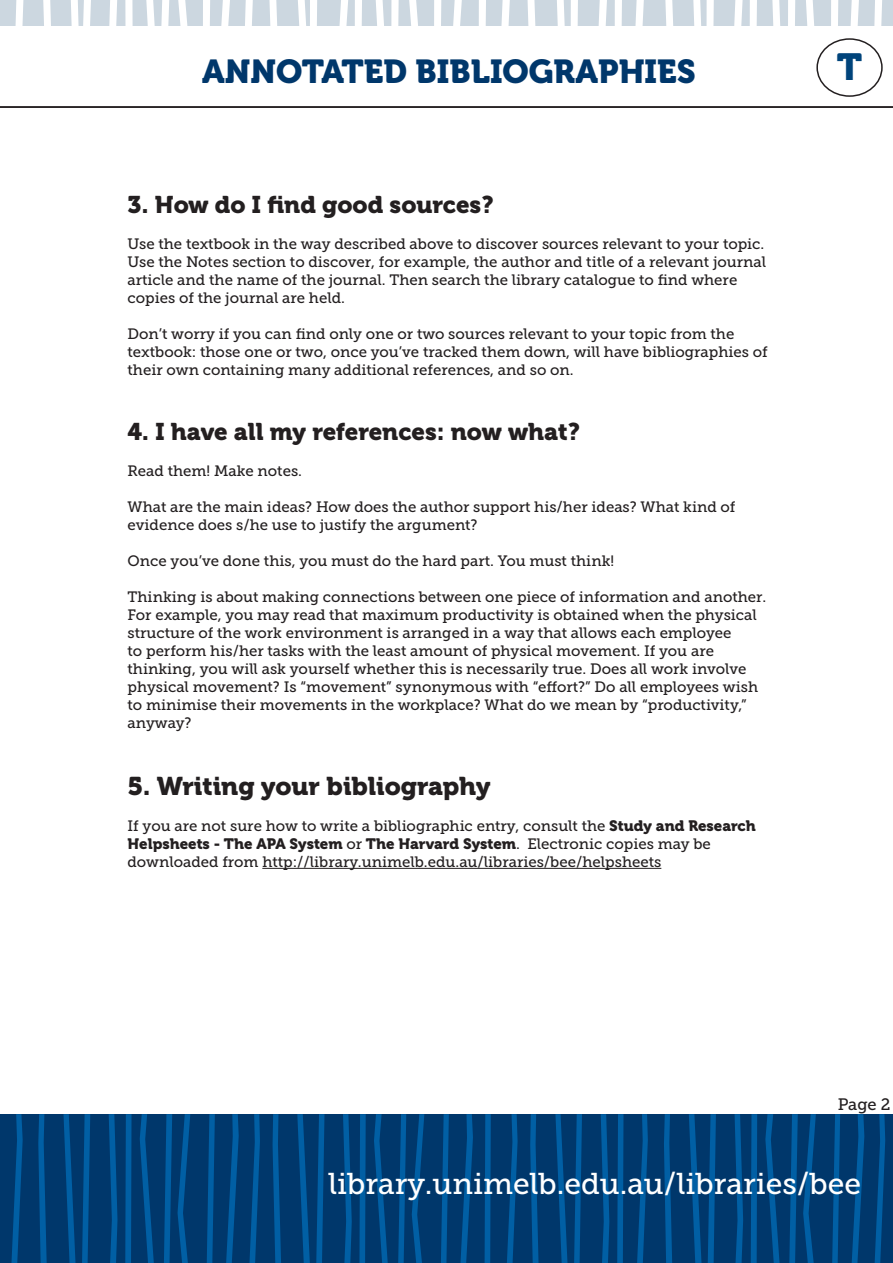
<style>
.page{position:relative;width:893px;height:1263px;background:#fff}
.page>*{position:absolute;margin:0;border:0;box-sizing:border-box;transform-origin:0 0}
.t1{font:37.5px "Museo 900";color:#00447b}
.t2{font:33px "Museo 900";color:#00376b}
.t3{font:30px "Museo Slab 500";color:#fff}
.t4{font:25.5px "Museo 900";color:#231f20}
.t5{font:24px "Museo 900";color:#231f20}
.t6{font:16.5px "Museo Slab 500";color:#231f20}
.t7{font:15px/18px "Museo Slab 500";color:#231f20}
.s1{font-family:"Museo 900"}
</style>
<div class="page">
<div style="left:0;top:1114px;width:893px;height:148px;background:#00376b"></div>
<svg style="left:11px;top:1114px;width:12px;height:149px"></svg>
<svg style="left:249px;top:1114px;width:11px;height:149px"></svg>
<svg style="left:506px;top:1114px;width:12px;height:149px"></svg>
<svg style="left:38px;top:1114px;width:9px;height:149px"></svg>
<svg style="left:273px;top:1114px;width:9px;height:149px"></svg>
<svg style="left:530px;top:1114px;width:9px;height:149px"></svg>
<svg style="left:63px;top:1114px;width:13px;height:149px"></svg>
<svg style="left:555px;top:1114px;width:13px;height:149px"></svg>
<svg style="left:82px;top:1114px;width:8px;height:149px"></svg>
<svg style="left:297px;top:1114px;width:27px;height:149px"></svg>
<svg style="left:574px;top:1114px;width:8px;height:149px"></svg>
<svg style="left:109px;top:1114px;width:8px;height:149px"></svg>
<svg style="left:343px;top:1114px;width:9px;height:149px"></svg>
<svg style="left:601px;top:1114px;width:8px;height:149px"></svg>
<svg style="left:125px;top:1114px;width:7px;height:149px"></svg>
<svg style="left:359px;top:1114px;width:7px;height:149px"></svg>
<svg style="left:617px;top:1114px;width:6px;height:149px"></svg>
<svg style="left:484px;top:1114px;width:7px;height:149px"></svg>
<svg style="left:140px;top:1114px;width:15px;height:149px"></svg>
<svg style="left:374px;top:1114px;width:15px;height:149px"></svg>
<svg style="left:164px;top:1114px;width:8px;height:149px"></svg>
<svg style="left:398px;top:1114px;width:8px;height:149px"></svg>
<svg style="left:178px;top:1114px;width:12px;height:149px"></svg>
<svg style="left:412px;top:1114px;width:12px;height:149px"></svg>
<svg style="left:206px;top:1114px;width:9px;height:149px"></svg>
<svg style="left:440px;top:1114px;width:9px;height:149px"></svg>
<svg style="left:225px;top:1114px;width:14px;height:149px"></svg>
<svg style="left:459px;top:1114px;width:14px;height:149px"></svg>
<svg style="left:636px;top:1114px;width:12px;height:149px"></svg>
<svg style="left:874px;top:1114px;width:11px;height:149px"></svg>
<svg style="left:664px;top:1114px;width:9px;height:149px"></svg>
<svg style="left:689px;top:1114px;width:27px;height:149px"></svg>
<svg style="left:734px;top:1114px;width:9px;height:149px"></svg>
<svg style="left:751px;top:1114px;width:6px;height:149px"></svg>
<svg style="left:765px;top:1114px;width:16px;height:149px"></svg>
<svg style="left:789px;top:1114px;width:27px;height:149px"></svg>
<svg style="left:832px;top:1114px;width:8px;height:149px"></svg>
<svg style="left:851px;top:1114px;width:13px;height:149px"></svg>
<div style="left:0;top:0;width:893px;height:26px;background:#ccd7e0"></div>
<svg style="left:16px;top:0;width:8px;height:26px"></svg>
<svg style="left:161px;top:0;width:9px;height:26px"></svg>
<svg style="left:203px;top:0;width:7px;height:26px"></svg>
<svg style="left:571px;top:0;width:7px;height:26px"></svg>
<svg style="left:615px;top:0;width:7px;height:26px"></svg>
<svg style="left:750px;top:0;width:7px;height:26px"></svg>
<svg style="left:831px;top:0;width:7px;height:26px"></svg>
<svg style="left:874px;top:0;width:8px;height:26px"></svg>
<svg style="left:788px;top:0;width:7px;height:26px"></svg>
<svg style="left:391px;top:0;width:8px;height:26px"></svg>
<svg style="left:434px;top:0;width:8px;height:26px"></svg>
<svg style="left:479px;top:0;width:7px;height:26px"></svg>
<svg style="left:221px;top:0;width:9px;height:26px"></svg>
<svg style="left:339px;top:0;width:23px;height:26px"></svg>
<svg style="left:453px;top:0;width:9px;height:26px"></svg>
<svg style="left:501px;top:0;width:9px;height:26px"></svg>
<svg style="left:599px;top:0;width:8px;height:26px"></svg>
<svg style="left:635px;top:0;width:9px;height:26px"></svg>
<svg style="left:734px;top:0;width:9px;height:26px"></svg>
<svg style="left:851px;top:0;width:8px;height:26px"></svg>
<svg style="left:245px;top:0;width:8px;height:26px"></svg>
<svg style="left:109px;top:0;width:8px;height:26px"></svg>
<svg style="left:43px;top:0;width:8px;height:26px"></svg>
<svg style="left:71px;top:0;width:20px;height:26px"></svg>
<div style="left:125px;top:0;width:8px;height:26px;background:#fff"></div>
<svg style="left:146px;top:0;width:9px;height:26px"></svg>
<svg style="left:269px;top:0;width:8px;height:26px"></svg>
<svg style="left:298px;top:0;width:19px;height:26px"></svg>
<svg style="left:375px;top:0;width:9px;height:26px"></svg>
<svg style="left:527px;top:0;width:8px;height:26px"></svg>
<svg style="left:557px;top:0;width:8px;height:26px"></svg>
<svg style="left:665px;top:0;width:8px;height:26px"></svg>
<svg style="left:806px;top:0;width:8px;height:26px"></svg>
<svg style="left:693px;top:0;width:21px;height:26px"></svg>
<svg style="left:772px;top:0;width:8px;height:26px"></svg>
<svg style="left:409px;top:0;width:9px;height:26px"></svg>
<svg style="left:178px;top:0;width:9px;height:26px"></svg>
<div style="left:816px;top:38px;width:67px;height:59px;border:2px solid #231f20;border-radius:50%"></div>
<hr style="left:0;top:106px;width:893px;height:2px;background:#231f20">
<hr style="left:262px;top:868px;width:399px;height:1px;background:#231f20">
<h2 class="t2" style="left:202px;top:53px;width:495px">ANNOTATED BIBLIOGRAPHIES</h2>
<h1 class="t1" style="left:837px;top:46px;width:27px">T</h1>
<p class="t5" style="left:128px;top:191px;width:368px">3. How do I find good sources?</p>
<p class="t7" style="left:128px;top:235px;width:640px">Use the textbook in the way described above to discover sources relevant to your topic.<br>Use the Notes section to discover, for example, the author and title of a relevant journal article and the name of the journal. Then search the library catalogue to find where copies of the journal are held.</p>
<p class="t7" style="left:128px;top:325px;width:642px">Don’t worry if you can find only one or two sources relevant to your topic from the textbook: those one or two, once you’ve tracked them down, will have bibliographies of their own containing many additional references, and so on.</p>
<p class="t5" style="left:128px;top:418px;width:454px">4. I have all my references: now what?</p>
<p class="t7" style="left:128px;top:462px;width:176px">Read them! Make notes.</p>
<p class="t7" style="left:128px;top:498px;width:609px">What are the main ideas? How does the author support his/her ideas? What kind of evidence does s/he use to justify the argument?</p>
<p class="t7" style="left:128px;top:552px;width:488px">Once you’ve done this, you must do the hard part. You must think!</p>
<p class="t7" style="left:128px;top:588px;width:640px">Thinking is about making connections between one piece of information and another.<br>For example, you may read that maximum productivity is obtained when the physical structure of the work environment is arranged in a way that allows each employee<br>to perform his/her tasks with the least amount of physical movement. If you are thinking, you will ask yourself whether this is necessarily true. Does all work involve physical movement? Is “movement” synonymous with “effort?” Do all employees wish to minimise their movements in the workplace? What do we mean by “productivity,” anyway?</p>
<p class="t4" style="left:128px;top:771px;width:364px">5. Writing your bibliography</p>
<p class="t7" style="left:128px;top:817px;width:630px">If you are not sure how to write a bibliographic entry, consult the <span class="s1">Study and Research<br>Helpsheets - The APA System</span> or <span class="s1">The Harvard System</span>. Electronic copies may be downloaded from http://library.unimelb.edu.au/libraries/bee/helpsheets</p>
<p class="t6" style="left:838px;top:1095px;width:54px">Page 2</p>
<h3 class="t3" style="left:328px;top:1167px;width:534px">library.unimelb.edu.au/libraries/bee</h3>
</div>
